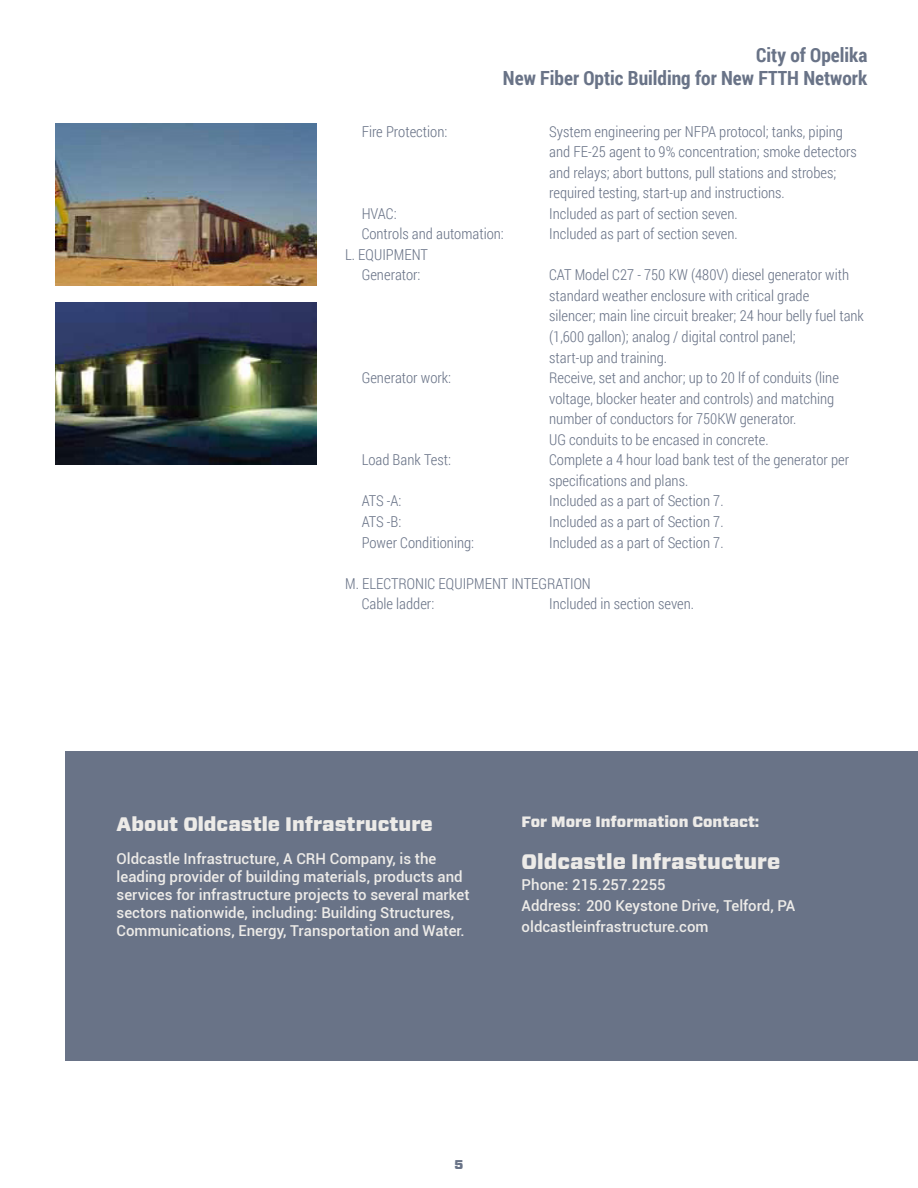
<style>
.page{position:relative;width:918px;height:1188px;background:#fff}
.page>*{position:absolute;margin:0;border:0;box-sizing:border-box;transform-origin:0 0}
.t1{font:900 21px "Forza";color:#edebe8}
.t2{font:700 19.5px/22.5px "Roboto Condensed";color:#697387;text-align:right}
.t3{font:900 19.5px "Forza";color:#edebe8}
.t4{font:300 15px/20.5px "Roboto Condensed";color:#697387}
.t5{font:500 15px/18px "Roboto";color:#edebe8}
.t6{font:900 15px "Forza";color:#edebe8}
.t7{font:900 12.75px "Forza";color:#697387}
</style>
<div class="page">
<div style="left:66px;top:751px;width:852px;height:310px;background:#697387"></div>
<img style="left:55px;top:123px;width:261px;height:163px">
<img style="left:55px;top:302px;width:261px;height:163px">
<h2 class="t2" style="left:503px;top:43px;width:366px">City of Opelika<br>New Fiber Optic Building for New FTTH Network</h2>
<p class="t4" style="left:362px;top:120px;width:87px">Fire Protection:</p>
<p class="t4" style="left:549px;top:120px;width:309px">System engineering per NFPA protocol; tanks, piping and FE-25 agent to 9% concentration; smoke detectors and relays; abort buttons, pull stations and strobes; required testing, start-up and instructions.</p>
<p class="t4" style="left:362px;top:203px;width:36px">HVAC:</p>
<p class="t4" style="left:549px;top:203px;width:190px">Included as part of section seven.</p>
<p class="t4" style="left:362px;top:223px;width:144px">Controls and automation:</p>
<p class="t4" style="left:549px;top:223px;width:190px">Included as part of section seven.</p>
<p class="t4" style="left:362px;top:244px;width:68px;text-indent:-16px">L. EQUIPMENT<br>Generator:</p>
<p class="t4" style="left:549px;top:264px;width:316px">CAT Model C27 - 750 KW (480V) diesel generator with standard weather enclosure with critical grade<br>silencer; main line circuit breaker; 24 hour belly fuel tank (1,600 gallon); analog / digital control panel;<br>start-up and training.</p>
<p class="t4" style="left:362px;top:367px;width:91px">Generator work:</p>
<p class="t4" style="left:549px;top:367px;width:291px">Receive, set and anchor; up to 20 lf of conduits (line voltage, blocker heater and controls) and matching number of conductors for 750KW generator.<br>UG conduits to be encased in concrete.</p>
<p class="t4" style="left:362px;top:449px;width:91px">Load Bank Test:</p>
<p class="t4" style="left:549px;top:449px;width:301px">Complete a 4 hour load bank test of the generator per specifications and plans.</p>
<p class="t4" style="left:362px;top:490px;width:41px">ATS -A:</p>
<p class="t4" style="left:549px;top:490px;width:176px">Included as a part of Section 7.</p>
<p class="t4" style="left:362px;top:511px;width:41px">ATS -B:</p>
<p class="t4" style="left:549px;top:511px;width:176px">Included as a part of Section 7.</p>
<p class="t4" style="left:362px;top:531px;width:114px">Power Conditioning:</p>
<p class="t4" style="left:549px;top:531px;width:176px">Included as a part of Section 7.</p>
<p class="t4" style="left:362px;top:573px;width:231px;text-indent:-16px">M. ELECTRONIC EQUIPMENT INTEGRATION<br>Cable ladder:</p>
<p class="t4" style="left:549px;top:593px;width:146px">Included in section seven.</p>
<h2 class="t3" style="left:117px;top:811px;width:318px">About Oldcastle Infrastructure</h2>
<p class="t5" style="left:117px;top:849px;width:354px">Oldcastle Infrastructure, A CRH Company, is the leading provider of building materials, products and services for infrastructure projects to several market sectors nationwide, including: Building Structures, Communications, Energy, Transportation and Water.</p>
<p class="t6" style="left:522px;top:812px;width:239px">For More Information Contact:</p>
<h1 class="t1" style="left:522px;top:848px;width:260px">Oldcastle Infrastucture</h1>
<p class="t5" style="left:522px;top:874px;width:275px;line-height:21px">Phone: 215.257.2255<br>Address: 200 Keystone Drive, Telford, PA oldcastleinfrastructure.com</p>
<p class="t7" style="left:455px;top:1156px;width:10px">5</p>
</div>
